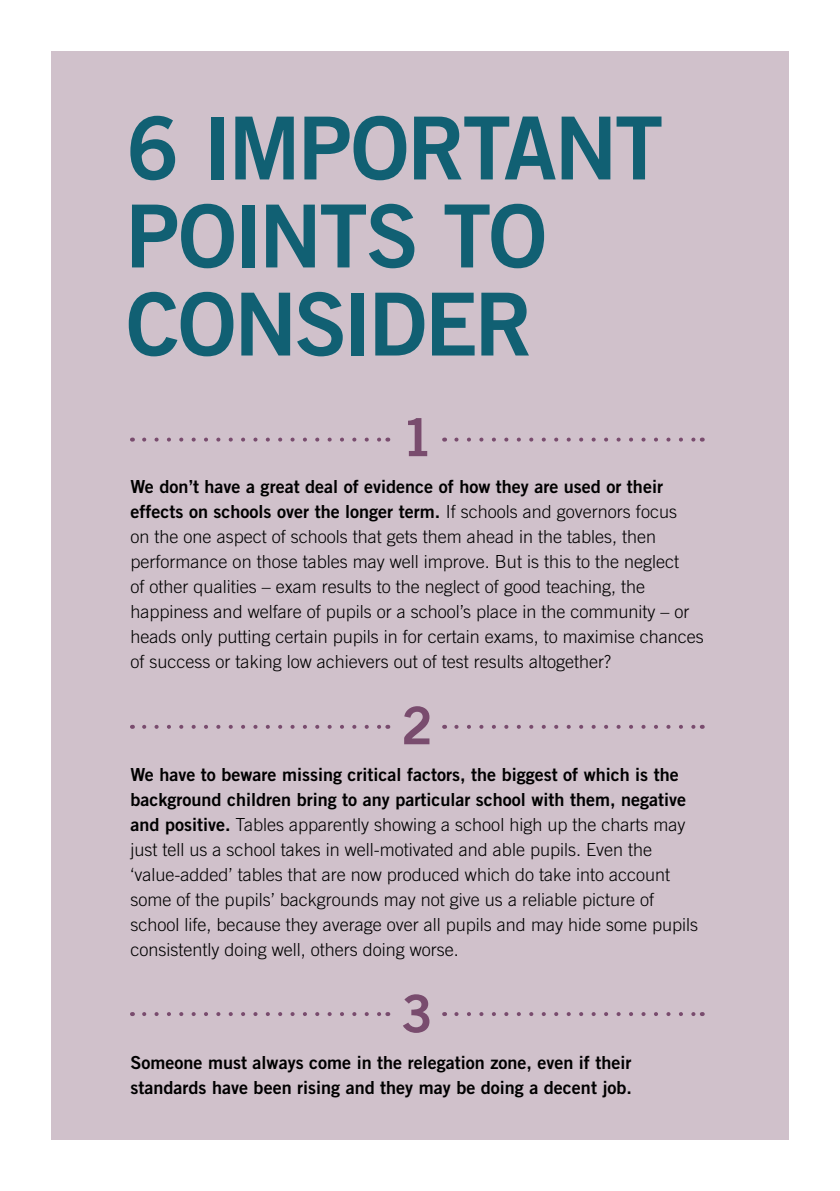
<style>
.page{position:relative;width:840px;height:1191px;background:#fff}
.page>*{position:absolute;margin:0;border:0;box-sizing:border-box;transform-origin:0 0}
.t1{font:87px/88px "Trade Gothic LT Std Bd 2";letter-spacing:-.02em;color:#116073}
.t2{font:52px "Trade Gothic LT Std Bd 2";color:#794c6e}
.t3{font:300 18px/25px "Trade Gothic LT Std";color:#000}
.t4{font:18px/25px "Trade Gothic LT Std Bd 2";color:#000}
.s1{font-family:"Trade Gothic LT Std";font-weight:300}
.s2{font-family:"Trade Gothic LT Std Bd 2";font-weight:400}
</style>
<div class="page">
<div style="left:51px;top:51px;width:737px;height:1089px;background:#d0c1cb"></div>
<svg style="left:144px;top:437px;width:237px;height:4px"></svg>
<svg style="left:144px;top:725px;width:237px;height:4px"></svg>
<svg style="left:144px;top:1012px;width:237px;height:4px"></svg>
<svg style="left:456px;top:437px;width:239px;height:4px"></svg>
<svg style="left:456px;top:725px;width:239px;height:4px"></svg>
<svg style="left:456px;top:1012px;width:239px;height:4px"></svg>
<h1 class="t1" style="left:126px;top:103px;width:519px">6 i mportant points to consi der</h1>
<h2 class="t2" style="left:401px;top:405px;width:33px">1</h2>
<p class="t4" style="left:130px;top:473px;width:547px">We don’t have a great deal of evidence of how they are used or their effects on schools over the longer term. <span class="s1">If schools and governors focus</span></p>
<p class="t3" style="left:130px;top:523px;width:574px">on the one aspect of schools that gets them ahead in the tables, then performance on those tables may well improve. But is this to the neglect<br>of other qualities – exam results to the neglect of good teaching, the happiness and welfare of pupils or a school’s place in the community – or heads only putting certain pupils in for certain exams, to maximise chances of success or taking low achievers out of test results altogether?</p>
<h2 class="t2" style="left:401px;top:693px;width:33px">2</h2>
<p class="t4" style="left:130px;top:761px;width:556px">We have to beware missing critical factors, the biggest of which is the background children bring to any particular school with them, negative</p>
<p class="t3" style="left:130px;top:811px;width:569px"><span class="s2">and positive.</span> Tables apparently showing a school high up the charts may just tell us a school takes in well-motivated and able pupils. Even the ‘value-added’ tables that are now produced which do take into account some of the pupils’ backgrounds may not give us a reliable picture of school life, because they average over all pupils and may hide some pupils consistently doing well, others doing worse.</p>
<h2 class="t2" style="left:401px;top:981px;width:33px">3</h2>
<p class="t4" style="left:130px;top:1049px;width:502px">Someone must always come in the relegation zone, even if their standards have been rising and they may be doing a decent job.</p>
</div>
